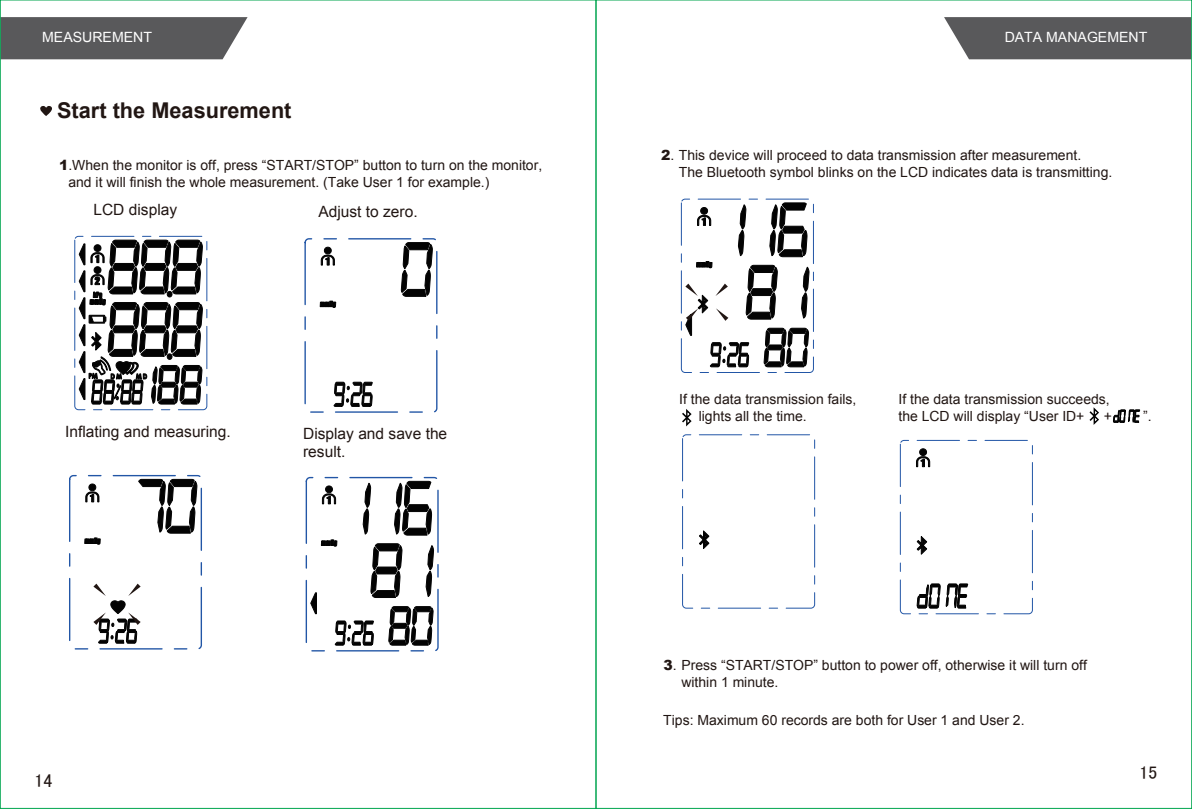
<style>
.page{position:relative;width:1192px;height:809px;background:#fff}
.page>*{position:absolute;margin:0;border:0;box-sizing:border-box;transform-origin:0 0}
.t1{font:700 21.6px "Arial";color:#211613}
.t2{font:18px "Sim Hei";color:#211613}
.t3{font:15.6px/18.6px "Arial";color:#211613}
.t4{font:14.1px/16.8px "Arial";color:#211613}
.t5{font:14.1px "Arial";color:#fff}
.s1{font-weight:900}
</style>
<div class="page">
<svg style="left:40px;top:106px;width:12px;height:10px"></svg>
<svg style="left:320px;top:242px;width:112px;height:165px"></svg>
<div style="left:304px;top:238px;width:133px;height:174px;border:1px dashed #2256a6;border-radius:4px"></div>
<div style="left:69px;top:475px;width:133px;height:174px;border:1px dashed #2256a6;border-radius:4px"></div>
<svg style="left:310px;top:481px;width:124px;height:165px"></svg>
<div style="left:305px;top:477px;width:133px;height:174px;border:1px dashed #2256a6;border-radius:4px"></div>
<svg style="left:84px;top:479px;width:113px;height:165px"></svg>
<svg style="left:79px;top:240px;width:123px;height:165px"></svg>
<div style="left:74px;top:236px;width:133px;height:174px;border:1px dashed #2256a6;border-radius:4px"></div>
<div style="left:680px;top:199px;width:133px;height:174px;border:1px dashed #2256a6;border-radius:4px"></div>
<svg style="left:685px;top:203px;width:124px;height:165px"></svg>
<svg style="left:699px;top:530px;width:10px;height:19px"></svg>
<div style="left:682px;top:434px;width:133px;height:174px;border:1px dashed #2256a6;border-radius:4px"></div>
<svg style="left:916px;top:448px;width:51px;height:160px"></svg>
<div style="left:899px;top:440px;width:133px;height:174px;border:1px dashed #2256a6;border-radius:4px"></div>
<svg style="left:1089px;top:407px;width:9px;height:18px"></svg>
<svg style="left:1113px;top:409px;width:26px;height:14px"></svg>
<svg style="left:682px;top:409px;width:9px;height:17px"></svg>
<svg style="left:2px;top:17px;width:245px;height:42px;background:#616163"></svg>
<svg style="left:944px;top:17px;width:245px;height:42px;background:#616163"></svg>
<p class="t5" style="left:42px;top:28px;width:111px">MEASUREMENT</p>
<p class="t5" style="left:1004px;top:28px;width:144px">DATA MANAGEMENT</p>
<h1 class="t1" style="left:57px;top:97px;width:236px">Start the Measurement</h1>
<p class="t4" style="left:68px;top:157px;width:475px;text-indent:-9px"><span class="s1">1</span>.When the monitor is off, press “START/STOP” button to turn on the monitor, and it will finish the whole measurement. (Take User 1 for example.)</p>
<p class="t3" style="left:93px;top:201px;width:85px">LCD display</p>
<p class="t3" style="left:318px;top:202px;width:101px">Adjust to zero.</p>
<p class="t3" style="left:65px;top:422px;width:167px">Inflating and measuring.</p>
<p class="t3" style="left:303px;top:424px;width:146px">Display and save the result.</p>
<p class="t2" style="left:34px;top:771px;width:19px">14</p>
<p class="t4" style="left:661px;top:147px;width:421px"><span class="s1">2</span>. This device will proceed to data transmission after measurement.</p>
<p class="t4" style="left:678px;top:164px;width:435px">The Bluetooth symbol blinks on the LCD indicates data is transmitting.</p>
<p class="t4" style="left:698px;top:391px;width:159px;text-indent:-19px">If the data transmission fails, lights all the time.</p>
<p class="t4" style="left:898px;top:391px;width:213px">If the data transmission succeeds, the LCD will display “User ID+</p>
<p class="t4" style="left:1103px;top:408px;width:10px">+</p>
<p class="t4" style="left:1142px;top:408px;width:10px">”.</p>
<p class="t4" style="left:663px;top:657px;width:424px"><span class="s1">3</span>. Press “START/STOP” button to power off, otherwise it will turn off</p>
<p class="t4" style="left:681px;top:674px;width:99px">within 1 minute.</p>
<p class="t4" style="left:663px;top:712px;width:362px">Tips: Maximum 60 records are both for User 1 and User 2.</p>
<p class="t2" style="left:1139px;top:763px;width:19px">15</p>
</div>
